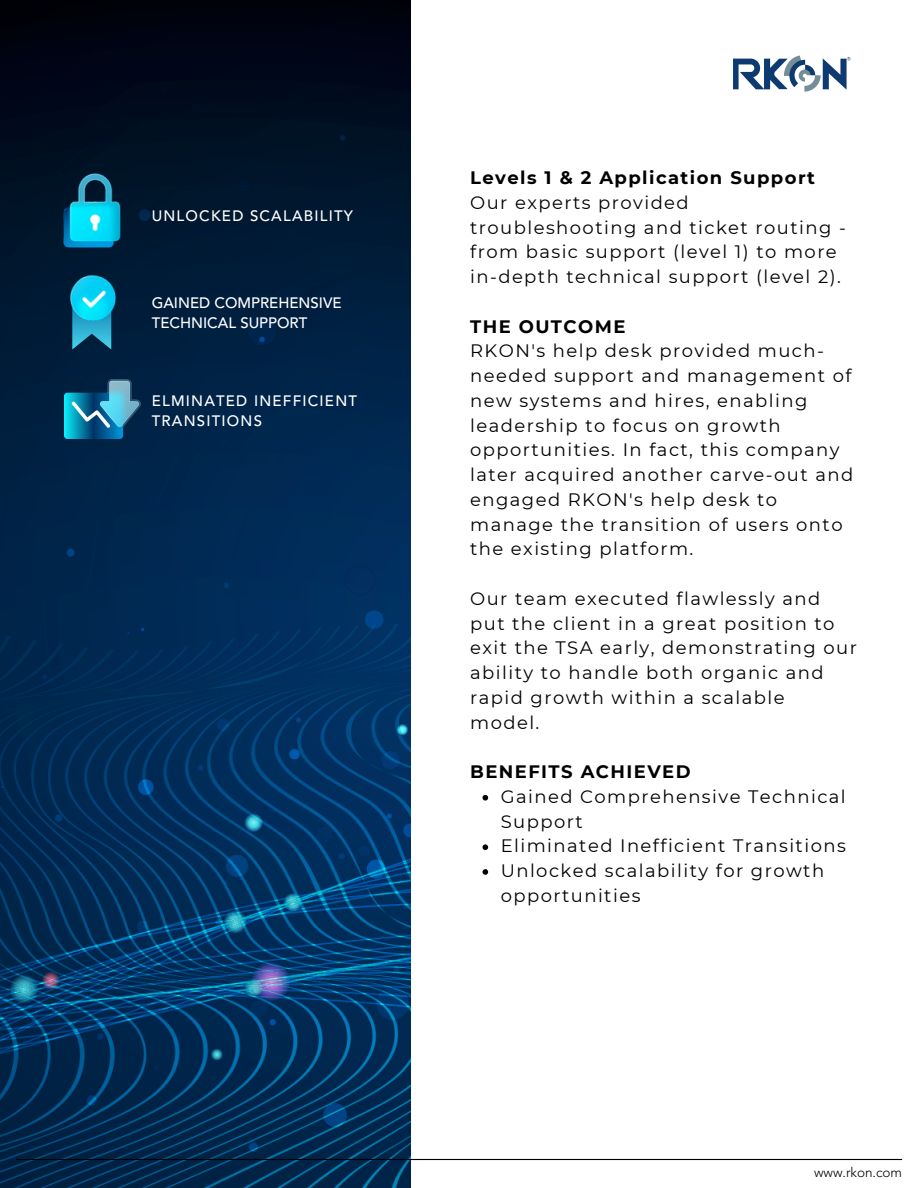
<style>
.page{position:relative;width:918px;height:1188px;background:#fff}
.page>*{position:absolute;margin:0;border:0;box-sizing:border-box;transform-origin:0 0}
.t1{font:18px/24.8px "Montserrat";letter-spacing:.08em;color:#000}
.t2{font:700 18px "Montserrat";letter-spacing:.08em;color:#000}
.t3{font:500 15px/20.2px "Avenir LT Std";letter-spacing:.08em;color:#fff}
.t4{font:500 15px/20.2px "Avenir LT Std";color:#fff}
.t5{font:300 13.5px "Avenir LT Std";color:#000}
.s1{font-weight:700}
</style>
<div class="page">
<img style="left:0;top:0;width:410px;height:1188px">
<img style="left:733px;top:55px;width:118px;height:36px">
<img style="left:58px;top:169px;width:67px;height:82px">
<svg style="left:72px;top:325px;width:39px;height:24px"></svg>
<img style="left:61px;top:268px;width:61px;height:57px">
<img style="left:65px;top:379px;width:75px;height:60px">
<hr style="left:16px;top:1159px;width:886px;height:1px;background:#000">
<svg style="left:483px;top:795px;width:5px;height:6px"></svg>
<svg style="left:483px;top:844px;width:5px;height:6px"></svg>
<svg style="left:483px;top:869px;width:5px;height:6px"></svg>
<h3 class="t3" style="left:152px;top:207px;width:203px">UNLOCKED SCALABILITY</h3>
<h3 class="t4" style="left:152px;top:294px;width:191px">GAINED COMPREHENSIVE<br>TECHNICAL SUPPORT</h3>
<h3 class="t3" style="left:152px;top:392px;width:207px">ELMINATED INEFFICIENT<br>TRANSITIONS</h3>
<h2 class="t1" style="left:470px;top:165px;width:377px"><span class="s1">Levels 1 &amp; 2 Application Support </span>Our experts provided troubleshooting and ticket routing - from basic support (level 1) to more in-depth technical support (level 2).</h2>
<h2 class="t1" style="left:470px;top:314px;width:385px"><span class="s1">THE OUTCOME<br></span>RKON's help desk provided much&shy;needed support and management of new systems and hires, enabling leadership to focus on growth opportunities. In fact, this company later acquired another carve-out and engaged RKON's help desk to manage the transition of users onto the existing platform.</h2>
<h2 class="t1" style="left:470px;top:586px;width:388px">Our team executed flawlessly and put the client in a great position to exit the TSA early, demonstrating our ability to handle both organic and rapid growth within a scalable model.</h2>
<h1 class="t2" style="left:470px;top:761px;width:222px">BENEFITS ACHIEVED</h1>
<p class="t1" style="left:501px;top:784px;width:347px">Gained Comprehensive Technical<br>Support</p>
<p class="t1" style="left:501px;top:833px;width:347px">Eliminated Inefficient Transitions</p>
<p class="t1" style="left:501px;top:858px;width:325px">Unlocked scalability for growth opportunities</p>
<p class="t5" style="left:814px;top:1167px;width:90px">www.rkon.com</p>
</div>
